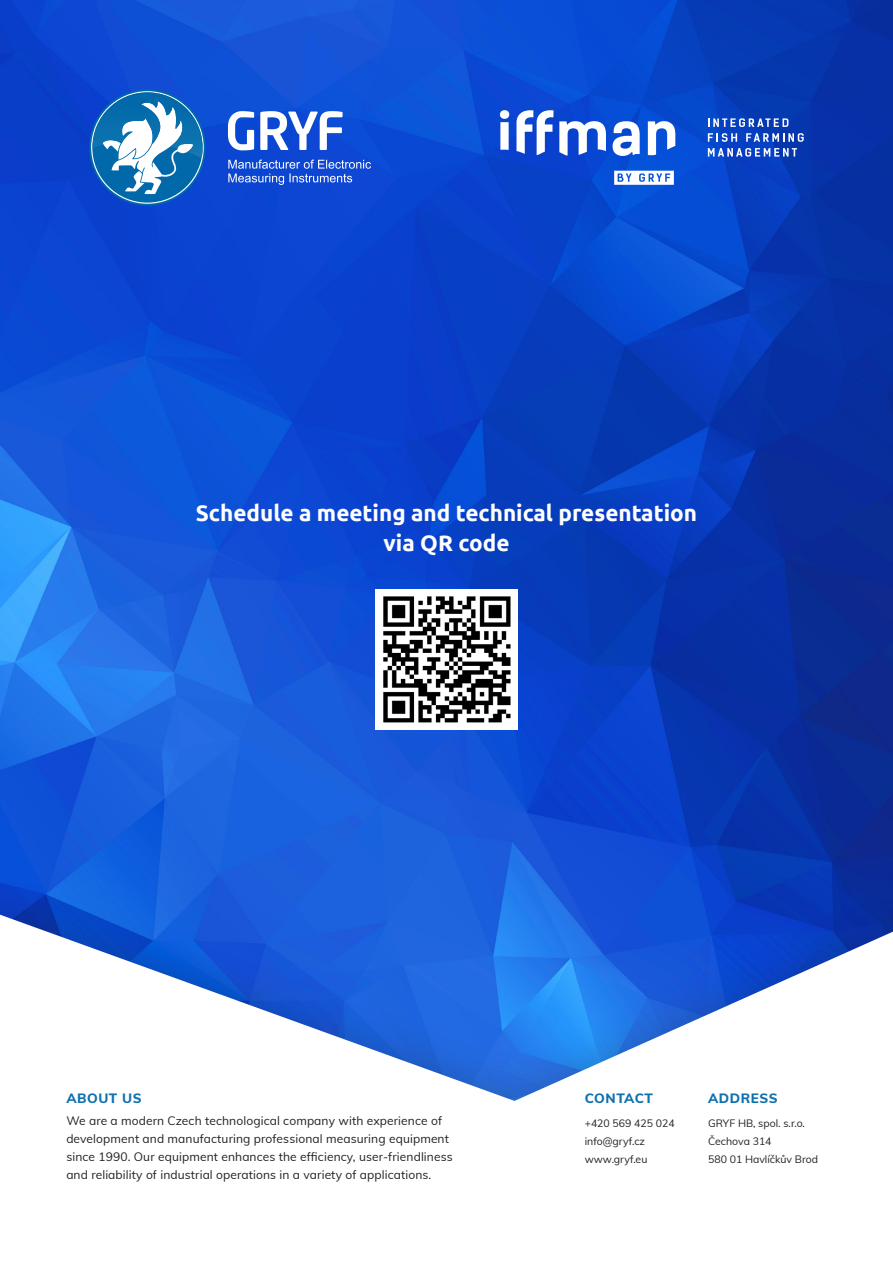
<style>
.page{position:relative;width:893px;height:1263px;background:#fff}
.page>*{position:absolute;margin:0;border:0;box-sizing:border-box;transform-origin:0 0}
.t1{font:700 22.5px/30px "Ubuntu";color:#fff;text-align:center}
.t2{font:800 13.5px "Muli";letter-spacing:.04em;color:#0f70ae}
.t3{font:12px/18px "Muli";letter-spacing:.01em;color:#231f20}
.t4{font:10.5px "Muli";color:#231f20}
</style>
<div class="page">
<img style="left:0;top:0;width:893px;height:874px">
<svg style="left:614px;top:171px;width:60px;height:14px"></svg>
<svg style="left:500px;top:110px;width:9px;height:40px"></svg>
<svg style="left:516px;top:110px;width:37px;height:45px"></svg>
<svg style="left:559px;top:121px;width:47px;height:34px"></svg>
<svg style="left:613px;top:121px;width:27px;height:35px"></svg>
<svg style="left:648px;top:121px;width:27px;height:34px"></svg>
<svg style="left:708px;top:118px;width:80px;height:9px"></svg>
<svg style="left:708px;top:133px;width:29px;height:9px"></svg>
<svg style="left:746px;top:133px;width:58px;height:9px"></svg>
<svg style="left:708px;top:148px;width:89px;height:9px"></svg>
<img style="left:376px;top:589px;width:141px;height:141px">
<svg style="left:228px;top:111px;width:26px;height:39px"></svg>
<svg style="left:260px;top:111px;width:83px;height:39px"></svg>
<svg style="left:228px;top:160px;width:143px;height:25px;background:#3c6adb"></svg>
<svg style="left:89px;top:89px;width:117px;height:117px"></svg>
<div style="left:92px;top:92px;width:111px;height:111px;background:#0169a9;border-radius:50%"></div>
<img style="left:92px;top:92px;width:111px;height:66px">
<svg style="left:103px;top:101px;width:90px;height:93px"></svg>
<div style="left:0;top:874px;width:893px;height:389px;background:#231f20;opacity:.44"></div>
<svg style="left:0;top:915px;width:893px;height:348px"></svg>
<p class="t1" style="left:196px;top:498px;width:503px">Schedule a meeting and technical presentation via QR code</p>
<p class="t2" style="left:585px;top:1088px;width:70px">CONTACT</p>
<p class="t2" style="left:708px;top:1088px;width:71px">ADDRESS</p>
<p class="t2" style="left:66px;top:1089px;width:77px">ABOUT US</p>
<p class="t3" style="left:66px;top:1111px;width:388px">We are a modern Czech technological company with experience of development and manufacturing professional measuring equipment since 1990. Our equipment enhances the efficiency, user-friendliness and reliability of industrial operations in a variety of applications.</p>
<p class="t4" style="left:708px;top:1115px;width:98px">GRYF HB, spol. s.r.o.</p>
<p class="t4" style="left:585px;top:1115px;width:92px">+420 569 425 024</p>
<p class="t4" style="left:585px;top:1133px;width:62px">info@gryf.cz</p>
<p class="t4" style="left:585px;top:1151px;width:64px">www.gryf.eu</p>
<p class="t4" style="left:708px;top:1133px;width:65px">Čechova 314</p>
<p class="t4" style="left:708px;top:1151px;width:112px">580 01 Havlíčkův Brod</p>
</div>
